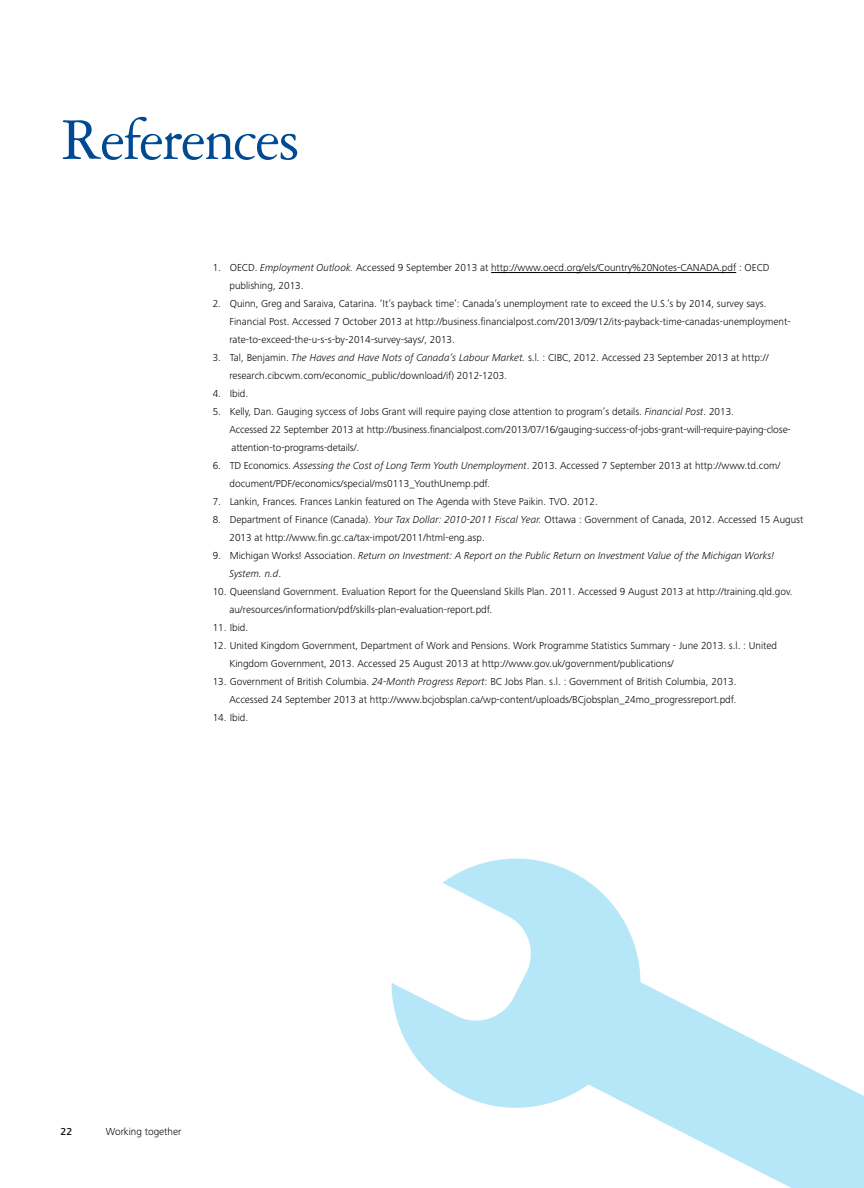
<style>
.page{position:relative;width:864px;height:1188px;background:#fff}
.page>*{position:absolute;margin:0;border:0;box-sizing:border-box;transform-origin:0 0}
.t1{font:63px "Garamond 3 LT Std";letter-spacing:-.03em;color:#004a94}
.t2{font:300 10.5px/18px "Frutiger Next Pro";color:#000}
.t3{font:italic 300 10.5px/18px "Frutiger Next Pro";color:#000}
.t4{font:500 10.5px "Frutiger Next Pro";color:#000}
.s1{font-style:italic}
.s2{font-style:normal}
</style>
<div class="page">
<svg style="left:391px;top:858px;width:473px;height:330px"></svg>
<hr style="left:491px;top:272px;width:245px;height:1px;background:#000">
<h1 class="t1" style="left:60px;top:106px;width:241px">References</h1>
<p class="t2" style="left:229px;top:259px;width:542px;text-indent:-17px">1. OECD. <span class="s1">Employment Outlook.</span> Accessed 9 September 2013 at http://www.oecd.org/els/Country%20Notes-CANADA.pdf : OECD publishing, 2013.</p>
<p class="t2" style="left:229px;top:295px;width:563px;text-indent:-17px">2. Quinn, Greg and Saraiva, Catarina. ‘It’s payback time’: Canada’s unemployment rate to exceed the U.S.’s by 2014, survey says.<br>Financial Post. Accessed 7 October 2013 at http://business.financialpost.com/2013/09/12/its-payback-time-canadas-unemployment&shy;rate-to-exceed-the-u-s-s-by-2014-survey-says/, 2013.</p>
<p class="t2" style="left:229px;top:349px;width:541px;text-indent:-17px">3. Tal, Benjamin. <span class="s1">The Haves and Have Nots of Canada’s Labour Market.</span> s.l. : CIBC, 2012. Accessed 23 September 2013 at http:// research.cibcwm.com/economic_public/download/if) 2012-1203.</p>
<p class="t2" style="left:213px;top:385px;width:37px">4. Ibid.</p>
<p class="t2" style="left:229px;top:403px;width:563px;text-indent:-17px">5. Kelly, Dan. Gauging syccess of Jobs Grant will require paying close attention to program’s details. <span class="s1">Financial Post</span>. 2013.<br>Accessed 22 September 2013 at http://business.financialpost.com/2013/07/16/gauging-success-of-jobs-grant-will-require-paying-close&shy;attention-to-programs-details/.</p>
<p class="t2" style="left:229px;top:457px;width:552px;text-indent:-17px">6. TD Economics. <span class="s1">Assessing the Cost of Long Term Youth Unemployment</span>. 2013. Accessed 7 September 2013 at http://www.td.com/ document/PDF/economics/special/ms0113_YouthUnemp.pdf.</p>
<p class="t2" style="left:213px;top:493px;width:387px">7. Lankin, Frances. Frances Lankin featured on The Agenda with Steve Paikin. TVO. 2012.</p>
<p class="t2" style="left:229px;top:511px;width:576px;text-indent:-17px">8. Department of Finance (Canada). <span class="s1">Your Tax Dollar: 2010-2011 Fiscal Year.</span> Ottawa : Government of Canada, 2012. Accessed 15 August<br>2013 at http://www.fin.gc.ca/tax-impot/2011/html-eng.asp.</p>
<p class="t3" style="left:229px;top:547px;width:546px;text-indent:-17px"><span class="s2">9. Michigan Works! Association.</span> Return on Investment: A Report on the Public Return on Investment Value of the Michigan Works!<br>System. n.d<span class="s2">.</span></p>
<p class="t2" style="left:229px;top:583px;width:565px;text-indent:-17px">10. Queensland Government. Evaluation Report for the Queensland Skills Plan. 2011. Accessed 9 August 2013 at http://training.qld.gov. au/resources/information/pdf/skills-plan-evaluation-report.pdf.</p>
<p class="t2" style="left:213px;top:619px;width:37px">11. Ibid.</p>
<p class="t2" style="left:229px;top:637px;width:549px;text-indent:-17px">12. United Kingdom Government, Department of Work and Pensions. Work Programme Statistics Summary - June 2013. s.l. : United<br>Kingdom Government, 2013. Accessed 25 August 2013 at http://www.gov.uk/government/publications/</p>
<p class="t2" style="left:213px;top:673px;width:525px;text-align:right">13. Government of British Columbia. <span class="s1">24-Month Progress Report</span>: BC Jobs Plan. s.l. : Government of British Columbia, 2013.<br>Accessed 24 September 2013 at http://www.bcjobsplan.ca/wp-content/uploads/BCjobsplan_24mo_progressreport.pdf.</p>
<p class="t2" style="left:213px;top:709px;width:37px">14. Ibid.</p>
<p class="t4" style="left:60px;top:1125px;width:13px">22</p>
<p class="t2" style="left:106px;top:1122px;width:77px">Working together</p>
</div>
